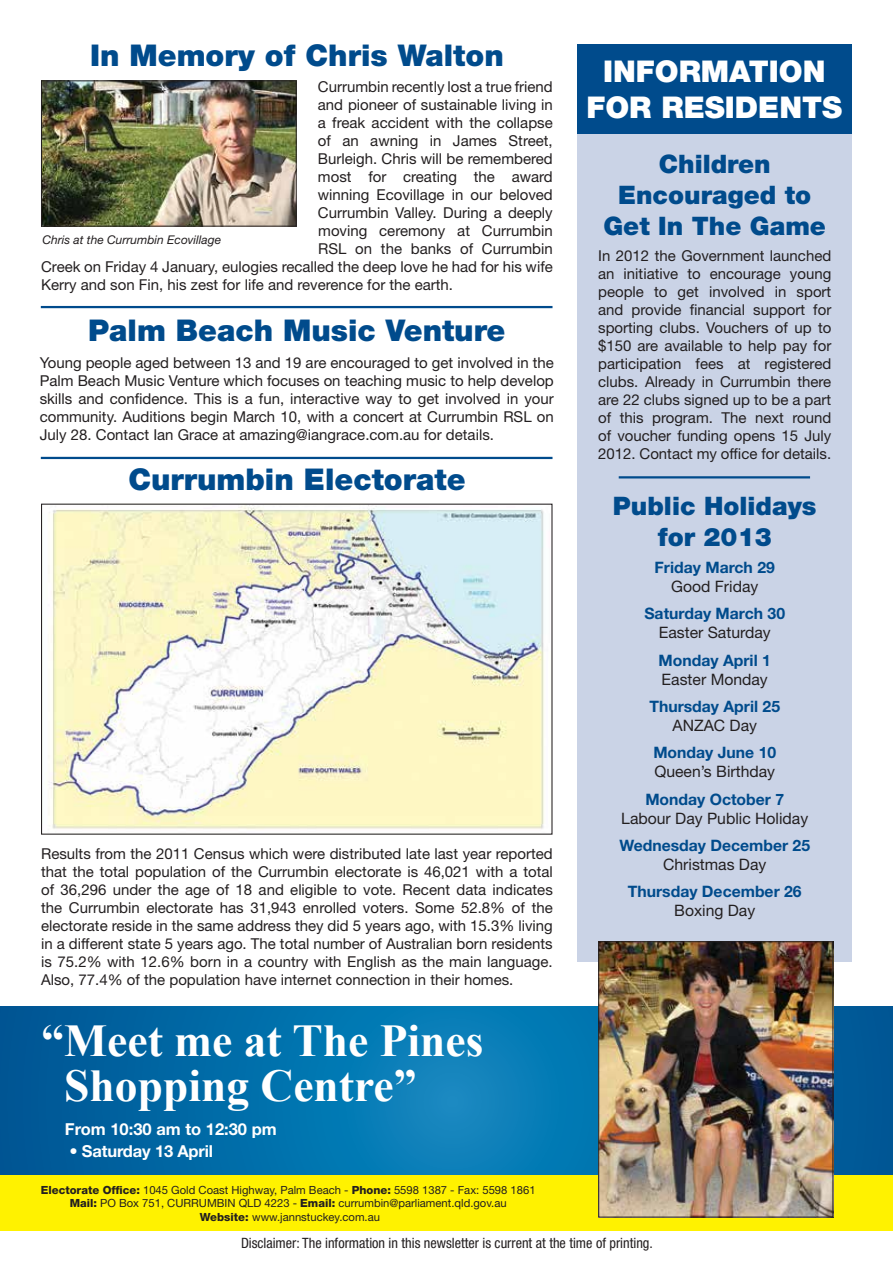
<style>
.page{position:relative;width:893px;height:1263px;background:#fff}
.page>*{position:absolute;margin:0;border:0;box-sizing:border-box;transform-origin:0 0}
.t1{font:700 45.6px/44.7px "Times New Roman";color:#fff}
.t2{font:900 30px "Helvetica Neue LT Std";color:#004b8c}
.t3{font:900 30px/36px "Helvetica Neue LT Std";color:#fff;text-align:center}
.t4{font:900 25.5px/30.6px "Helvetica Neue LT Std";color:#004b8c;text-align:center}
.t5{font:700 16.5px "Helvetica Neue LT Std";letter-spacing:-.01em;color:#fff}
.t6{font:700 15.75px "Helvetica Neue LT Std";color:#004b8c}
.t7{font:15.75px "Helvetica Neue LT Std";color:#231f20}
.t8{font:15px/18px "Helvetica Neue LT Std";color:#231f20;text-align:justify}
.t9{font:condensed 14.25px "Helvetica Neue LT Std";color:#231f20}
.t10{font:italic 12px "Helvetica Neue LT Std";color:#231f20}
.t11{font:11.25px/13.5px "Helvetica Neue LT Std";color:#231f20;text-align:center}
.s1{font-weight:800}
</style>
<div class="page">
<div style="left:577px;top:60px;width:274px;height:902px;background:#cad3e6"></div>
<div style="left:577px;top:44px;width:275px;height:90px;background:#004b8c"></div>
<hr style="left:619px;top:476px;width:191px;height:2px;background:#004b8c">
<svg style="left:0;top:1006px;width:893px;height:169px;background:#036ea9"></svg>
<div style="left:0;top:1175px;width:893px;height:56px;background:#fff200"></div>
<img style="left:600px;top:943px;width:231px;height:272px">
<div style="left:598px;top:941px;width:235px;height:276px;border:1px solid #231f20"></div>
<hr style="left:41px;top:306px;width:511px;height:2px;background:#004b8c">
<hr style="left:41px;top:457px;width:511px;height:2px;background:#004b8c">
<img style="left:43px;top:82px;width:252px;height:143px">
<div style="left:41px;top:80px;width:256px;height:147px;border:1px solid #231f20"></div>
<img style="left:48px;top:506px;width:496px;height:324px">
<h2 class="t2" style="left:90px;top:37px;width:415px">In Memory of Chris Walton</h2>
<p class="t8" style="left:318px;top:78px;width:236px">Currumbin recently lost a true friend</p>
<p class="t8" style="left:318px;top:96px;width:236px">and pioneer of sustainable living in</p>
<p class="t8" style="left:318px;top:114px;width:236px">a freak accident with the collapse</p>
<p class="t8" style="left:318px;top:132px;width:236px">of an awning in James Street,</p>
<p class="t8" style="left:318px;top:150px;width:236px">Burleigh. Chris will be remembered</p>
<p class="t8" style="left:318px;top:168px;width:236px">most for creating the award</p>
<p class="t8" style="left:318px;top:186px;width:236px">winning Ecovillage in our beloved</p>
<p class="t8" style="left:318px;top:204px;width:236px">Currumbin Valley. During a deeply</p>
<p class="t8" style="left:318px;top:222px;width:236px">moving ceremony at Currumbin</p>
<p class="t8" style="left:318px;top:240px;width:236px">RSL on the banks of Currumbin</p>
<p class="t8" style="left:41px;top:258px;width:513px">Creek on Friday 4 January, eulogies recalled the deep love he had for his wife</p>
<p class="t8" style="left:41px;top:276px;width:413px">Kerry and son Fin, his zest for life and reverence for the earth.</p>
<h2 class="t2" style="left:88px;top:313px;width:419px">Palm Beach Music Venture</h2>
<p class="t8" style="left:40px;top:353px;width:516px">Young people aged between 13 and 19 are encouraged to get involved in the Palm Beach Music Venture which focuses on teaching music to help develop skills and confidence. This is a fun, interactive way to get involved in your community. Auditions begin March 10, with a concert at Currumbin RSL on July 28. Contact Ian Grace at amazing@iangrace.com.au for details.</p>
<p class="t10" style="left:43px;top:232px;width:180px">Chris at the Currumbin Ecovillage</p>
<h2 class="t2" style="left:128px;top:462px;width:339px">Currumbin Electorate</h2>
<p class="t8" style="left:41px;top:844px;width:513px">Results from the 2011 Census which were distributed late last year reported that the total population of the Currumbin electorate is 46,021 with a total of 36,296 under the age of 18 and eligible to vote. Recent data indicates the Currumbin electorate has 31,943 enrolled voters. Some 52.8% of the electorate reside in the same address they did 5 years ago, with 15.3% living in a different state 5 years ago. The total number of Australian born residents is 75.2% with 12.6% born in a country with English as the main language.<br>Also, 77.4% of the population have internet connection in their homes.</p>
<h1 class="t1" style="left:64px;top:1017px;width:421px;text-indent:-23px">“Meet me at The Pines<br>Shopping Centre”</h1>
<p class="t5" style="left:65px;top:1119px;width:213px">From 10:30 am to 12:30 pm</p>
<p class="t5" style="left:69px;top:1140px;width:145px">• Saturday 13 April</p>
<p class="t11" style="left:41px;top:1183px;width:496px"><span class="s1">Electorate Office:</span> 1045 Gold Coast Highway, Palm Beach - <span class="s1">Phone:</span> 5598 1387 - Fax: 5598 1861<br><span class="s1">Mail:</span> PO Box 751, CURRUMBIN QLD 4223 - <span class="s1">Email:</span> currumbin@parliament.qld.gov.au<br><span class="s1">Website:</span> www.jannstuckey.com.au</p>
<h2 class="t3" style="left:586px;top:53px;width:257px">INFORMATION<br>FOR RESIDENTS</h2>
<h3 class="t4" style="left:603px;top:149px;width:224px">Children<br>Encouraged to<br>Get In The Game</h3>
<p class="t8" style="left:598px;top:246px;width:235px">In 2012 the Government launched an initiative to encourage young people to get involved in sport and provide financial support for sporting clubs. Vouchers of up to $150 are available to help pay for participation fees at registered clubs. Already in Currumbin there are 22 clubs signed up to be a part of this program. The next round of voucher funding opens 15 July 2012. Contact my office for details.</p>
<h3 class="t4" style="left:613px;top:491px;width:205px">Public Holidays for 2013</h3>
<p class="t6" style="left:655px;top:558px;width:122px">Friday March 29</p>
<p class="t7" style="left:671px;top:577px;width:89px">Good Friday</p>
<p class="t6" style="left:644px;top:604px;width:142px">Saturday March 30</p>
<p class="t7" style="left:659px;top:623px;width:114px">Easter Saturday</p>
<p class="t6" style="left:659px;top:650px;width:114px">Monday April 1</p>
<p class="t7" style="left:662px;top:670px;width:108px">Easter Monday</p>
<p class="t6" style="left:649px;top:697px;width:132px">Thursday April 25</p>
<p class="t7" style="left:672px;top:716px;width:86px">ANZAC Day</p>
<p class="t6" style="left:653px;top:743px;width:124px">Monday June 10</p>
<p class="t7" style="left:654px;top:762px;width:122px">Queen’s Birthday</p>
<p class="t6" style="left:645px;top:789px;width:140px">Monday October 7</p>
<p class="t7" style="left:621px;top:809px;width:188px">Labour Day Public Holiday</p>
<p class="t6" style="left:619px;top:836px;width:192px">Wednesday December 25</p>
<p class="t7" style="left:663px;top:855px;width:105px">Christmas Day</p>
<p class="t6" style="left:628px;top:882px;width:175px">Thursday December 26</p>
<p class="t7" style="left:674px;top:901px;width:83px">Boxing Day</p>
<p class="t9" style="left:241px;top:1235px;width:413px">Disclaimer: The information in this newsletter is current at the time of printing.</p>
</div>
